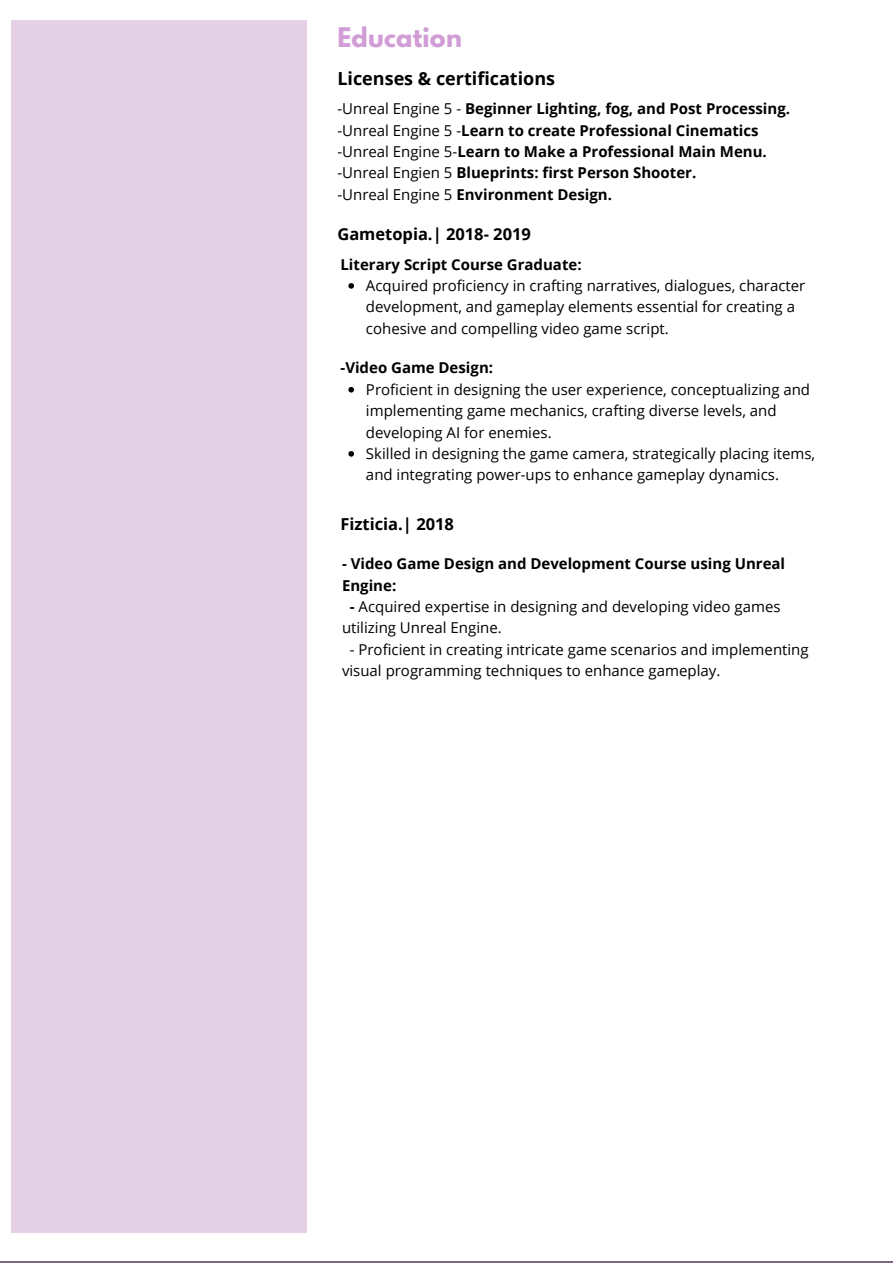
<style>
.page{position:relative;width:893px;height:1264px;background:#fff}
.page>*{position:absolute;margin:0;border:0;box-sizing:border-box;transform-origin:0 0}
.t1{font:700 24px "League Spartan";letter-spacing:.01em;color:#d19dd6}
.t2{font:700 18px "Open Sans";color:#000}
.t3{font:700 16.5px "Open Sans";color:#000}
.t4{font:15px/21.3px "Open Sans";color:#000}
.t5{font:700 15px/21.3px "Open Sans";color:#000}
.s1{font-weight:400}
.s2{font-weight:700}
</style>
<div class="page">
<div style="left:11px;top:20px;width:296px;height:1212px;background:#e4d1e6"></div>
<svg style="left:348px;top:283px;width:6px;height:6px"></svg>
<svg style="left:348px;top:387px;width:6px;height:5px"></svg>
<svg style="left:348px;top:451px;width:6px;height:5px"></svg>
<p class="t1" style="left:337px;top:25px;width:126px">Education</p>
<p class="t2" style="left:337px;top:65px;width:219px">Licenses &amp; certifications</p>
<p class="t5" style="left:337px;top:98px;width:454px"><span class="s1">-Unreal Engine 5 -</span> Beginner Lighting, fog, and Post Processing.</p>
<p class="t5" style="left:337px;top:119px;width:423px"><span class="s1">-Unreal Engine 5 -</span>Learn to create Professional Cinematics</p>
<p class="t5" style="left:337px;top:141px;width:431px"><span class="s1">-Unreal Engine 5-</span>Learn to Make a Professional Main Menu.</p>
<p class="t5" style="left:337px;top:162px;width:360px"><span class="s1">-Unreal Engien 5</span> Blueprints: first Person Shooter.</p>
<p class="t5" style="left:337px;top:183px;width:276px"><span class="s1">-Unreal Engine 5</span> Environment Design.</p>
<p class="t3" style="left:337px;top:222px;width:195px">Gametopia.| 2018- 2019</p>
<p class="t4" style="left:366px;top:274px;width:441px">Acquired proficiency in crafting narratives, dialogues, character development, and gameplay elements essential for creating a cohesive and compelling video game script.</p>
<p class="t5" style="left:340px;top:253px;width:243px">Literary Script Course Graduate:</p>
<p class="t5" style="left:340px;top:357px;width:154px">-Video Game Design:</p>
<p class="t4" style="left:366px;top:378px;width:445px">Proficient in designing the user experience, conceptualizing and implementing game mechanics, crafting diverse levels, and developing AI for enemies.</p>
<p class="t4" style="left:366px;top:442px;width:450px">Skilled in designing the game camera, strategically placing items, and integrating power-ups to enhance gameplay dynamics.</p>
<p class="t3" style="left:340px;top:512px;width:115px">Fizticia.| 2018</p>
<p class="t5" style="left:342px;top:553px;width:444px">- Video Game Design and Development Course using Unreal<br>Engine:</p>
<p class="t4" style="left:342px;top:595px;width:440px;text-indent:8px"><span class="s2">-</span> Acquired expertise in designing and developing video games utilizing Unreal Engine.</p>
<p class="t4" style="left:342px;top:638px;width:468px;text-indent:8px">- Proficient in creating intricate game scenarios and implementing visual programming techniques to enhance gameplay.</p>
</div>
